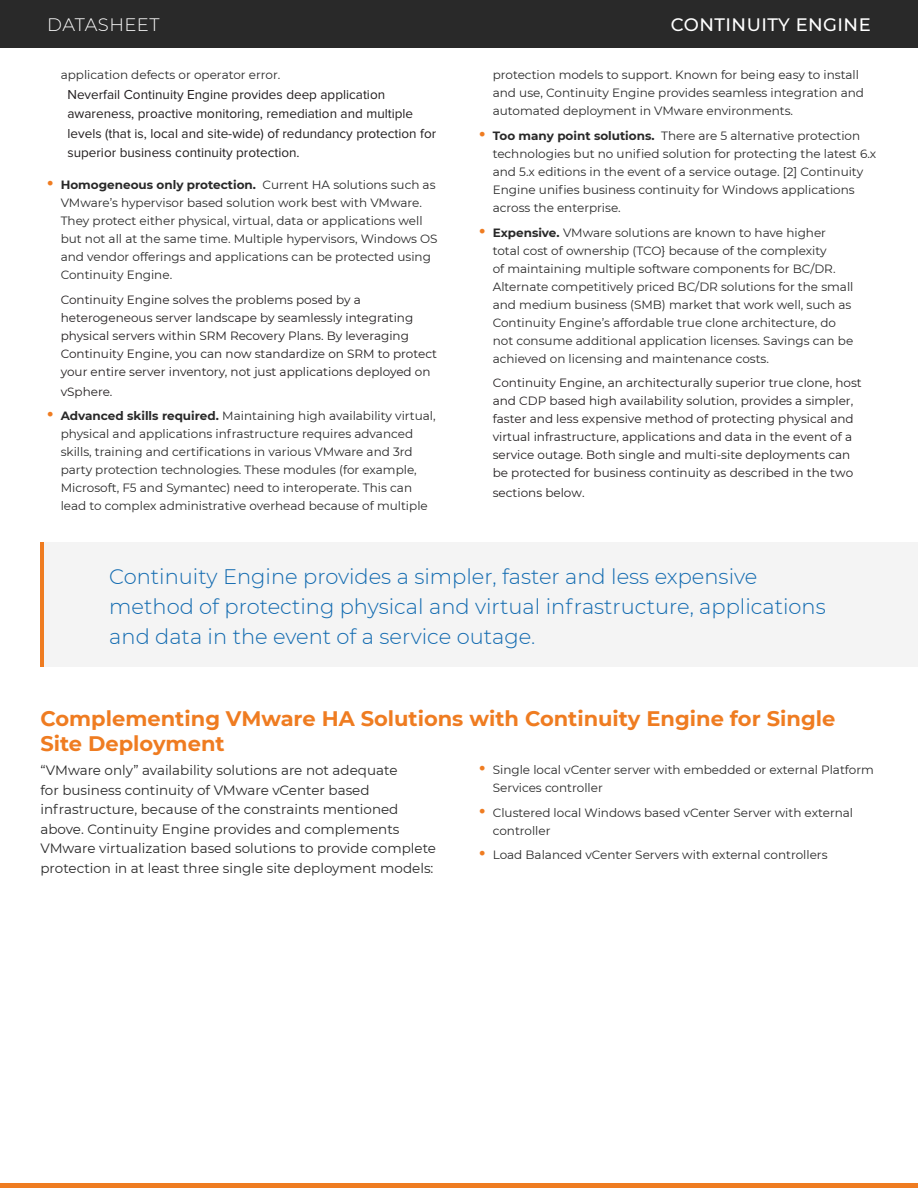
<style>
.page{position:relative;width:918px;height:1188px;background:#fff}
.page>*{position:absolute;margin:0;border:0;box-sizing:border-box;transform-origin:0 0}
.t1{font:300 21px/30px "Montserrat";color:#116ab0}
.Paragraph_Title{font:700 21px/25.2px "Montserrat";color:#ef7c21}
.t2{font:500 18px "Montserrat";letter-spacing:.025em;color:#fff}
.t3{font:300 18px "Montserrat";letter-spacing:.025em;color:#fff}
.Basic_Body_Text{font:13.5px/19.5px "Montserrat";color:#292929}
.Body_Text{font:13.5px/19.5px "Proxima Nova";color:#231f20}
.t4{font:12px/18px "Montserrat";color:#292929}
.Bullets{font:12px/18px "Montserrat";color:#231f20}
.s1{font-family:"Myriad Pro";font-size:22.5px;color:#ef7c21}
.s2{font-weight:700}
</style>
<div class="page">
<div style="left:0;top:0;width:918px;height:47px;background:#292929"></div>
<div style="left:0;top:1183px;width:918px;height:5px;background:#ef7c21"></div>
<div style="left:40px;top:542px;width:878px;height:124px;background:#f4f4f4"></div>
<hr style="left:40px;top:542px;width:4px;height:124px;background:#ef7c21">
<h2 class="t3" style="left:47px;top:12px;width:114px">DATASHEET</h2>
<h2 class="t2" style="left:671px;top:12px;width:201px">CONTINUITY ENGINE</h2>
<p class="t4" style="left:61px;top:65px;width:221px">application defects or operator error.</p>
<p class="Body_Text" style="left:68px;top:85px;width:370px">Neverfail Continuity Engine provides deep application awareness, proactive monitoring, remediation and multiple levels (that is, local and site-wide) of redundancy protection for superior business continuity protection.</p>
<p class="t4" style="left:61px;top:176px;width:378px;text-indent:-14px"><span class="s1">•</span> <span class="s2">Homogeneous only protection.</span> Current HA solutions such as VMware’s hypervisor based solution work best with VMware.<br>They protect either physical, virtual, data or applications well but not all at the same time. Multiple hypervisors, Windows OS and vendor offerings and applications can be protected using Continuity Engine.</p>
<p class="Bullets" style="left:61px;top:290px;width:378px">Continuity Engine solves the problems posed by a heterogeneous server landscape by seamlessly integrating physical servers within SRM Recovery Plans. By leveraging Continuity Engine, you can now standardize on SRM to protect your entire server inventory, not just applications deployed on</p>
<p class="Bullets" style="left:61px;top:382px;width:53px">vSphere.</p>
<p class="t4" style="left:61px;top:407px;width:376px;text-indent:-14px"><span class="s1">•</span> <span class="s2">Advanced skills required.</span> Maintaining high availability virtual, physical and applications infrastructure requires advanced skills, training and certifications in various VMware and 3rd party protection technologies. These modules (for example, Microsoft, F5 and Symantec) need to interoperate. This can lead to complex administrative overhead because of multiple</p>
<p class="t4" style="left:493px;top:65px;width:373px">protection models to support. Known for being easy to install and use, Continuity Engine provides seamless integration and automated deployment in VMware environments.</p>
<p class="t4" style="left:493px;top:126px;width:385px;text-indent:-14px"><span class="s1">•</span> <span class="s2">Too many point solutions.</span> There are 5 alternative protection technologies but no unified solution for protecting the latest 6.x and 5.x editions in the event of a service outage. [2] Continuity Engine unifies business continuity for Windows applications across the enterprise.</p>
<p class="t4" style="left:493px;top:223px;width:362px;text-indent:-14px"><span class="s1">•</span> <span class="s2">Expensive.</span> VMware solutions are known to have higher total cost of ownership (TCO} because of the complexity<br>of maintaining multiple software components for BC/DR.<br>Alternate competitively priced BC/DR solutions for the small and medium business (SMB) market that work well, such as Continuity Engine’s affordable true clone architecture, do not consume additional application licenses. Savings can be achieved on licensing and maintenance costs.</p>
<p class="Bullets" style="left:493px;top:374px;width:371px">Continuity Engine, an architecturally superior true clone, host and CDP based high availability solution, provides a simpler, faster and less expensive method of protecting physical and virtual infrastructure, applications and data in the event of a service outage. Both single and multi-site deployments can be protected for business continuity as described in the two</p>
<p class="Bullets" style="left:493px;top:483px;width:93px">sections below.</p>
<p class="t1" style="left:109px;top:561px;width:718px">Continuity Engine provides a simpler, faster and less expensive method of protecting physical and virtual infrastructure, applications and data in the event of a service outage.</p>
<p class="Paragraph_Title" style="left:40px;top:705px;width:796px">Complementing VMware HA Solutions with Continuity Engine for Single<br>Site Deployment</p>
<p class="Basic_Body_Text" style="left:40px;top:760px;width:397px">“VMware only” availability solutions are not adequate<br>for business continuity of VMware vCenter based infrastructure, because of the constraints mentioned above. Continuity Engine provides and complements VMware virtualization based solutions to provide complete protection in at least three single site deployment models:</p>
<p class="t4" style="left:493px;top:760px;width:383px;text-indent:-14px"><span class="s1">•</span> Single local vCenter server with embedded or external Platform<br>Services controller</p>
<p class="t4" style="left:493px;top:803px;width:362px;text-indent:-14px"><span class="s1">•</span> Clustered local Windows based vCenter Server with external controller</p>
<p class="t4" style="left:479px;top:846px;width:350px"><span class="s1">•</span> Load Balanced vCenter Servers with external controllers</p>
</div>
